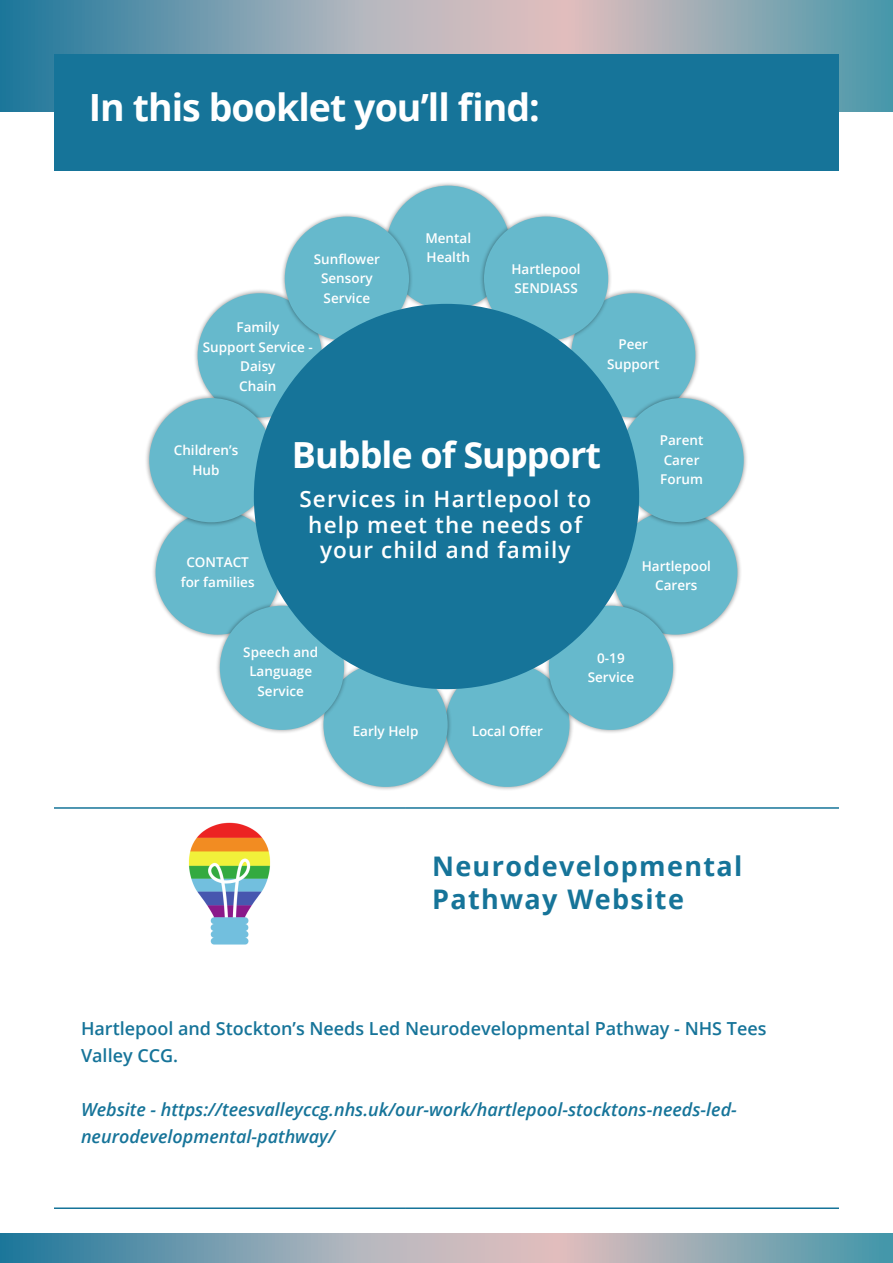
<style>
.page{position:relative;width:893px;height:1263px;background:#fff}
.page>*{position:absolute;margin:0;border:0;box-sizing:border-box;transform-origin:0 0}
.t1{font:700 37.5px "Open Sans";letter-spacing:-.025em;color:#fff}
.t2{font:700 36px "Open Sans";letter-spacing:-.025em;color:#fff}
.t3{font:700 27px "Open Sans";letter-spacing:.05em;color:#167499}
.t4{font:600 22.5px/25.5px "Open Sans";letter-spacing:.05em;color:#fff;text-align:center}
.URL{font:italic 600 18px/27px "Open Sans";color:#167499}
.Body{font:600 18px/27px "Open Sans";color:#167499}
.t5{font:600 13.5px/19.5px "Open Sans";color:#fff;text-align:center}
</style>
<div class="page">
<svg style="left:0;top:1233px;width:893px;height:30px;background:#8da6b3"></svg>
<hr style="left:54px;top:807px;width:351px;height:2px;background:#167499">
<hr style="left:405px;top:807px;width:434px;height:2px;background:#167499">
<hr style="left:54px;top:1207px;width:351px;height:2px;background:#167499">
<hr style="left:405px;top:1207px;width:434px;height:2px;background:#167499">
<img style="left:188px;top:822px;width:83px;height:123px">
<svg style="left:0;top:0;width:893px;height:111px;background:#85a3b1"></svg>
<div style="left:54px;top:54px;width:785px;height:116px;background:#167499"></div>
<div style="left:381px;top:181px;width:134px;height:133px;background:#000;opacity:.4"></div>
<div style="left:386px;top:186px;width:124px;height:124px;background:#66b9cc;border-radius:50%"></div>
<div style="left:608px;top:506px;width:134px;height:133px;background:#000;opacity:.4"></div>
<div style="left:613px;top:510px;width:124px;height:125px;background:#66b9cc;border-radius:50%"></div>
<div style="left:151px;top:506px;width:133px;height:133px;background:#000;opacity:.4"></div>
<div style="left:156px;top:510px;width:124px;height:125px;background:#66b9cc;border-radius:50%"></div>
<div style="left:441px;top:658px;width:133px;height:133px;background:#000;opacity:.4"></div>
<div style="left:445px;top:663px;width:124px;height:124px;background:#66b9cc;border-radius:50%"></div>
<div style="left:319px;top:658px;width:133px;height:133px;background:#000;opacity:.4"></div>
<div style="left:323px;top:663px;width:125px;height:124px;background:#66b9cc;border-radius:50%"></div>
<div style="left:193px;top:289px;width:133px;height:133px;background:#000;opacity:.4"></div>
<div style="left:198px;top:293px;width:124px;height:124px;background:#66b9cc;border-radius:50%"></div>
<div style="left:566px;top:289px;width:134px;height:133px;background:#000;opacity:.4"></div>
<div style="left:571px;top:293px;width:124px;height:124px;background:#66b9cc;border-radius:50%"></div>
<div style="left:479px;top:212px;width:134px;height:133px;background:#000;opacity:.4"></div>
<div style="left:484px;top:217px;width:124px;height:124px;background:#66b9cc;border-radius:50%"></div>
<div style="left:280px;top:212px;width:133px;height:133px;background:#000;opacity:.4"></div>
<div style="left:285px;top:217px;width:124px;height:124px;background:#66b9cc;border-radius:50%"></div>
<div style="left:544px;top:601px;width:134px;height:133px;background:#000;opacity:.4"></div>
<div style="left:549px;top:606px;width:124px;height:124px;background:#66b9cc;border-radius:50%"></div>
<div style="left:215px;top:601px;width:134px;height:133px;background:#000;opacity:.4"></div>
<div style="left:220px;top:606px;width:124px;height:124px;background:#66b9cc;border-radius:50%"></div>
<div style="left:615px;top:393px;width:133px;height:134px;background:#000;opacity:.4"></div>
<div style="left:619px;top:398px;width:125px;height:124px;background:#66b9cc;border-radius:50%"></div>
<div style="left:145px;top:393px;width:133px;height:134px;background:#000;opacity:.4"></div>
<div style="left:149px;top:398px;width:124px;height:124px;background:#66b9cc;border-radius:50%"></div>
<div style="left:254px;top:304px;width:385px;height:385px;background:#167499;border-radius:50%"></div>
<p class="t1" style="left:89px;top:81px;width:453px">In this booklet you’ll find:</p>
<p class="t5" style="left:314px;top:249px;width:68px">Sunflower<br>Sensory<br>Service</p>
<p class="t5" style="left:237px;top:317px;width:44px">Family</p>
<p class="t5" style="left:203px;top:337px;width:112px">Support Service -</p>
<p class="t5" style="left:240px;top:356px;width:37px">Daisy</p>
<p class="t5" style="left:239px;top:376px;width:39px">Chain</p>
<p class="t5" style="left:425px;top:228px;width:47px;text-align:left">Mental<br>Health</p>
<p class="t5" style="left:511px;top:259px;width:71px;text-align:left">Hartlepool<br>SENDIASS</p>
<p class="t5" style="left:618px;top:334px;width:31px">Peer</p>
<p class="t5" style="left:607px;top:354px;width:54px">Support</p>
<p class="t5" style="left:174px;top:440px;width:66px">Children’s<br>Hub</p>
<p class="t5" style="left:186px;top:552px;width:64px">CONTACT</p>
<p class="t5" style="left:181px;top:572px;width:75px">for families</p>
<p class="t2" style="left:292px;top:430px;width:311px">Bubble of Support</p>
<p class="t4" style="left:299px;top:486px;width:293px">Services in Hartlepool to help meet the needs of your child and family</p>
<p class="t5" style="left:660px;top:430px;width:45px">Parent</p>
<p class="t5" style="left:664px;top:450px;width:37px">Carer</p>
<p class="t5" style="left:660px;top:469px;width:44px">Forum</p>
<p class="t5" style="left:642px;top:556px;width:71px">Hartlepool<br>Carers</p>
<p class="t5" style="left:243px;top:642px;width:76px">Speech and</p>
<p class="t5" style="left:249px;top:661px;width:64px">Language<br>Service</p>
<p class="t5" style="left:353px;top:721px;width:67px">Early Help</p>
<p class="t5" style="left:472px;top:721px;width:73px">Local Offer</p>
<p class="t5" style="left:597px;top:648px;width:29px">0-19</p>
<p class="t5" style="left:588px;top:667px;width:48px">Service</p>
<p class="t3" style="left:432px;top:847px;width:312px">Neurodevelopmental</p>
<p class="t3" style="left:432px;top:880px;width:253px">Pathway Website</p>
<p class="Body" style="left:81px;top:1015px;width:687px">Hartlepool and Stockton’s Needs Led Neurodevelopmental Pathway - NHS Tees<br>Valley CCG.</p>
<p class="URL" style="left:81px;top:1096px;width:657px">Website - https://teesvalleyccg.nhs.uk/our-work/hartlepool-stocktons-needs-led&shy;neurodevelopmental-pathway/</p>
</div>
